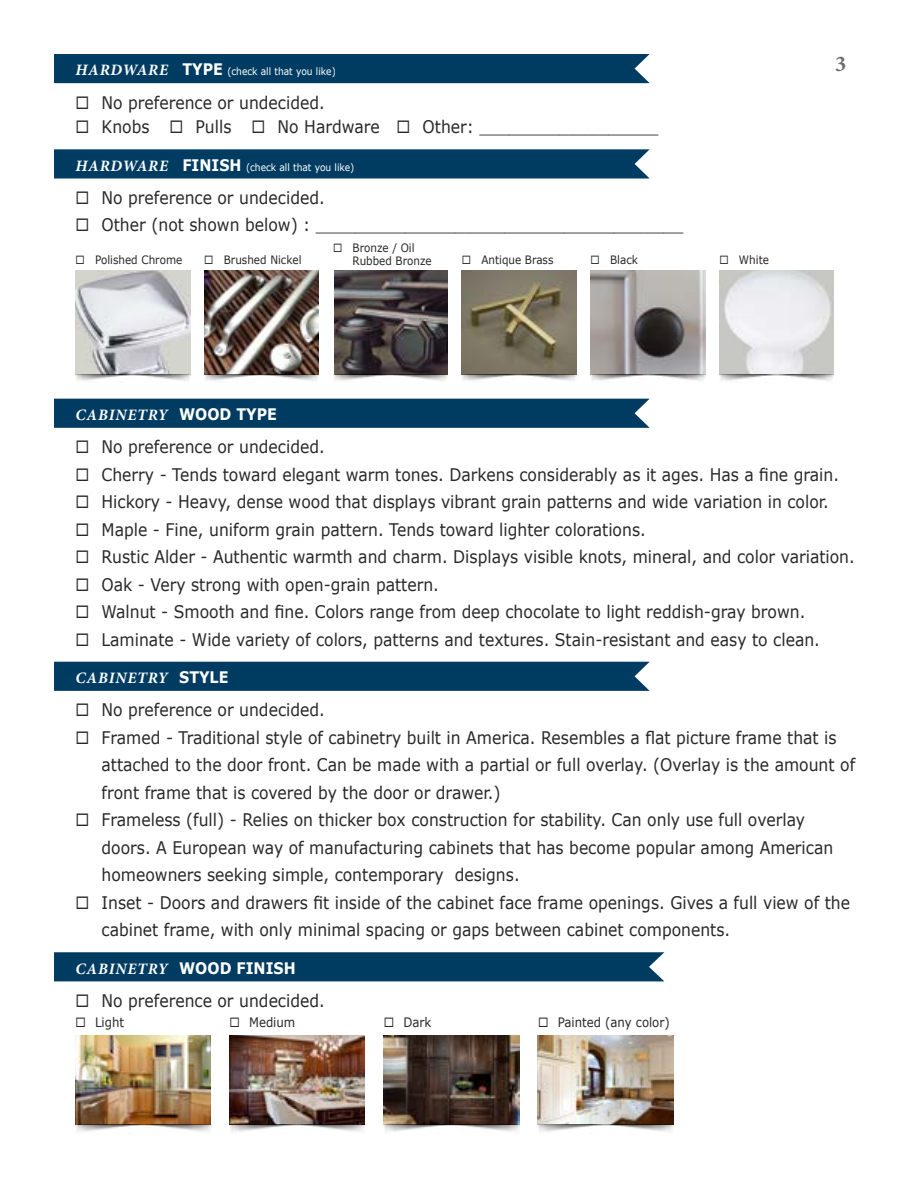
<style>
.page{position:relative;width:918px;height:1188px;background:#fff}
.page>*{position:absolute;margin:0;border:0;box-sizing:border-box;transform-origin:0 0}
.t1{font:700 22.5px "Minion Pro";color:#6d6e71}
.t2{font:17.4px/27.5px "Verdana";color:#292829;scale:.9 1}
.t3{font:italic 700 15.9px "Minion Pro";letter-spacing:.05em;color:#fff}
.t4{font:700 15.9px "Verdana";color:#fff;scale:.9 1}
.t5{font:13.05px "Verdana";color:#292829;scale:.9 1}
.t6{font:11.55px/13px "Verdana";color:#292829;scale:.9 1}
.t7{font:10.2px "Verdana";color:#fff;scale:.9 1}
.s1{font-family:"Minion Pro";font-weight:700;font-style:italic;font-size:15.9px}
.s2{font-weight:700;font-size:15.9px}
.s3{font-family:"Verdana";font-style:normal}
.s4{font-family:"Minion Pro";font-style:italic}
</style>
<div class="page">
<div style="left:54px;top:952px;width:610px;height:29px;background:#003c62"></div>
<img style="left:75px;top:1035px;width:136px;height:97px">
<img style="left:230px;top:1035px;width:135px;height:97px">
<img style="left:384px;top:1035px;width:135px;height:97px">
<img style="left:538px;top:1035px;width:135px;height:97px">
<div style="left:54px;top:399px;width:596px;height:29px;background:#003c62"></div>
<svg style="left:54px;top:149px;width:596px;height:30px;background:#094367"></svg>
<img style="left:75px;top:270px;width:115px;height:111px">
<img style="left:204px;top:270px;width:115px;height:111px">
<img style="left:335px;top:270px;width:113px;height:105px">
<img style="left:334px;top:375px;width:114px;height:6px">
<img style="left:462px;top:270px;width:114px;height:111px">
<img style="left:591px;top:270px;width:114px;height:111px">
<img style="left:719px;top:270px;width:115px;height:111px">
<div style="left:54px;top:662px;width:596px;height:29px;background:#003c62"></div>
<div style="left:54px;top:54px;width:596px;height:29px;background:#003c62"></div>
<p class="t7" style="left:75px;top:65px;width:291px"><span class="s1">HARDWARE</span> <span class="s2">TYPE</span> (check all that you like)</p>
<p class="t2" style="left:102px;top:90px;width:250px;line-height:24.6px">No preference or undecided.<br>Knobs</p>
<p class="t2" style="left:196px;top:113px;width:42px">Pulls</p>
<p class="t2" style="left:278px;top:113px;width:115px">No Hardware</p>
<p class="t2" style="left:423px;top:113px;width:263px">Other: __________________</p>
<p class="t7" style="left:75px;top:160px;width:311px"><span class="s1">HARDWARE</span> <span class="s2">FINISH</span> (check all that you like)</p>
<p class="t2" style="left:102px;top:184px;width:648px">No preference or undecided.<br>Other (not shown below) : _____________________________________</p>
<p class="t6" style="left:95px;top:253px;width:99px">Polished Chrome</p>
<p class="t6" style="left:224px;top:253px;width:88px">Brushed Nickel</p>
<p class="t6" style="left:353px;top:241px;width:89px">Bronze / Oil<br>Rubbed Bronze</p>
<p class="t6" style="left:481px;top:253px;width:82px">Antique Brass</p>
<p class="t6" style="left:610px;top:253px;width:32px">Black</p>
<p class="t6" style="left:739px;top:253px;width:35px">White</p>
<p class="t1" style="left:835px;top:48px;width:13px">3</p>
<p class="t3" style="left:75px;top:404px;width:203px">CABINETRY <span class="s3">WOOD TYPE</span></p>
<p class="t2" style="left:102px;top:433px;width:839px">No preference or undecided.<br>Cherry - Tends toward elegant warm tones. Darkens considerably as it ages. Has a fine grain.<br>Hickory - Heavy, dense wood that displays vibrant grain patterns and wide variation in color.<br>Maple - Fine, uniform grain pattern. Tends toward lighter colorations.<br>Rustic Alder - Authentic warmth and charm. Displays visible knots, mineral, and color variation.<br>Oak - Very strong with open-grain pattern.<br>Walnut - Smooth and fine. Colors range from deep chocolate to light reddish-gray brown.<br>Laminate - Wide variety of colors, patterns and textures. Stain-resistant and easy to clean.</p>
<p class="t3" style="left:75px;top:667px;width:155px">CABINETRY <span class="s3">STYLE</span></p>
<p class="t2" style="left:102px;top:696px;width:839px">No preference or undecided.<br>Framed - Traditional style of cabinetry built in America. Resembles a flat picture frame that is attached to the door front. Can be made with a partial or full overlay. (Overlay is the amount of front frame that is covered by the door or drawer.)<br>Frameless (full) - Relies on thicker box construction for stability. Can only use full overlay doors. A European way of manufacturing cabinets that has become popular among American homeowners seeking simple, contemporary designs.<br>Inset - Doors and drawers fit inside of the cabinet face frame openings. Gives a full view of the cabinet frame, with only minimal spacing or gaps between cabinet components.</p>
<p class="t4" style="left:75px;top:957px;width:246px"><span class="s4">CABINETRY</span> WOOD FINISH</p>
<p class="t2" style="left:102px;top:987px;width:250px">No preference or undecided.</p>
<p class="t5" style="left:95px;top:1013px;width:34px">Light</p>
<p class="t5" style="left:249px;top:1013px;width:53px">Medium</p>
<p class="t5" style="left:403px;top:1013px;width:33px">Dark</p>
<p class="t5" style="left:558px;top:1013px;width:126px">Painted (any color)</p>
</div>
